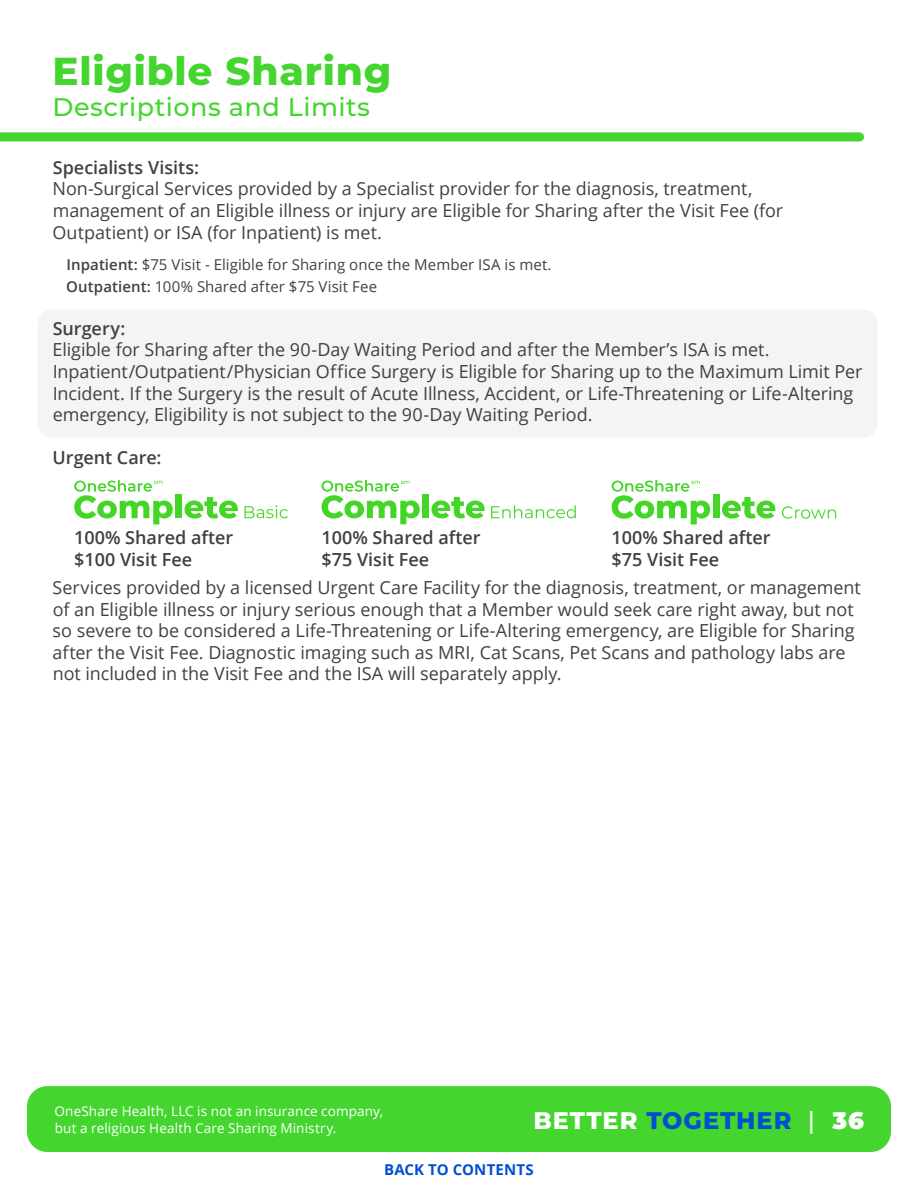
<style>
.page{position:relative;width:918px;height:1188px;background:#fff}
.page>*{position:absolute;margin:0;border:0;box-sizing:border-box;transform-origin:0 0}
.t1{font:800 39px "Montserrat";letter-spacing:.02em;color:#44d62f}
.t2{font:500 25.5px "Montserrat";letter-spacing:.02em;color:#44d62f}
.t3{font:800 24px "Montserrat";letter-spacing:.04em;color:#004fd3}
.t4{font:18px/21.6px "Open Sans";letter-spacing:-.005em;color:#414042}
.t5{font:600 18px/21.6px "Open Sans";color:#404040}
.t6{font:600 18px "Open Sans";color:#414042}
.t7{font:15px/21.6px "Open Sans";letter-spacing:.005em;color:#414042}
.t8{font:700 15px "Open Sans";letter-spacing:.015em;color:#004fd3}
.t9{font:13.5px/16.2px "Open Sans";letter-spacing:.01em;color:#fff}
.s1{font-weight:600}
.s2{color:#fff}
.s3{font-weight:500;color:#fff}
.s4{font-weight:900;color:#fff}
</style>
<div class="page">
<div style="left:27px;top:1086px;width:864px;height:66px;background:#44d62f;border-radius:20px"></div>
<svg style="left:0;top:132px;width:864px;height:9px"></svg>
<div style="left:38px;top:310px;width:839px;height:128px;background:#f4f4f4;border-radius:14px"></div>
<svg style="left:612px;top:480px;width:98px;height:44px"></svg>
<div style="left:713px;top:494px;width:6px;height:24px;background:#44d627"></div>
<svg style="left:722px;top:497px;width:53px;height:22px"></svg>
<svg style="left:782px;top:506px;width:54px;height:13px"></svg>
<svg style="left:322px;top:480px;width:98px;height:44px"></svg>
<div style="left:423px;top:494px;width:6px;height:24px;background:#44d627"></div>
<svg style="left:431px;top:497px;width:54px;height:21px"></svg>
<svg style="left:491px;top:505px;width:85px;height:13px"></svg>
<svg style="left:74px;top:480px;width:99px;height:44px"></svg>
<div style="left:176px;top:494px;width:6px;height:24px;background:#44d627"></div>
<svg style="left:185px;top:497px;width:53px;height:22px"></svg>
<svg style="left:244px;top:505px;width:44px;height:13px"></svg>
<h1 class="t1" style="left:52px;top:42px;width:340px">Eligible Sharing</h1>
<h2 class="t2" style="left:52px;top:89px;width:319px">Descriptions and Limits</h2>
<p class="t6" style="left:53px;top:155px;width:148px">Specialists Visits:</p>
<p class="t4" style="left:53px;top:178px;width:732px">Non-Surgical Services provided by a Specialist provider for the diagnosis, treatment, management of an Eligible illness or injury are Eligible for Sharing after the Visit Fee (for<br>Outpatient) or ISA (for Inpatient) is met.</p>
<p class="t7" style="left:66px;top:253px;width:487px"><span class="s1">Inpatient:</span> $75 Visit - Eligible for Sharing once the Member ISA is met.<br><span class="s1">Outpatient:</span> 100% Shared after $75 Visit Fee</p>
<p class="t6" style="left:53px;top:316px;width:74px">Surgery:</p>
<p class="t4" style="left:53px;top:339px;width:812px">Eligible for Sharing after the 90-Day Waiting Period and after the Member’s ISA is met.<br>Inpatient/Outpatient/Physician Office Surgery is Eligible for Sharing up to the Maximum Limit Per Incident. If the Surgery is the result of Acute Illness, Accident, or Life-Threatening or Life-Altering emergency, Eligibility is not subject to the 90-Day Waiting Period.</p>
<p class="t6" style="left:53px;top:446px;width:110px">Urgent Care:</p>
<p class="t5" style="left:74px;top:526px;width:160px">100% Shared after $100 Visit Fee</p>
<p class="t5" style="left:322px;top:526px;width:160px">100% Shared after $75 Visit Fee</p>
<p class="t5" style="left:612px;top:526px;width:160px">100% Shared after $75 Visit Fee</p>
<p class="t4" style="left:52px;top:576px;width:810px">Services provided by a licensed Urgent Care Facility for the diagnosis, treatment, or management of an Eligible illness or injury serious enough that a Member would seek care right away, but not so severe to be considered a Life-Threatening or Life-Altering emergency, are Eligible for Sharing after the Visit Fee. Diagnostic imaging such as MRI, Cat Scans, Pet Scans and pathology labs are not included in the Visit Fee and the ISA will separately apply.</p>
<p class="t9" style="left:55px;top:1103px;width:330px">OneShare Health, LLC is not an insurance company, but a religious Health Care Sharing Ministry.</p>
<h3 class="t3" style="left:533px;top:1103px;width:332px"><span class="s2">BETTER</span> TOGETHER <span class="s3">|</span> <span class="s4">36</span></h3>
<p class="t8" style="left:384px;top:1159px;width:151px">BACK TO CONTENTS</p>
</div>
